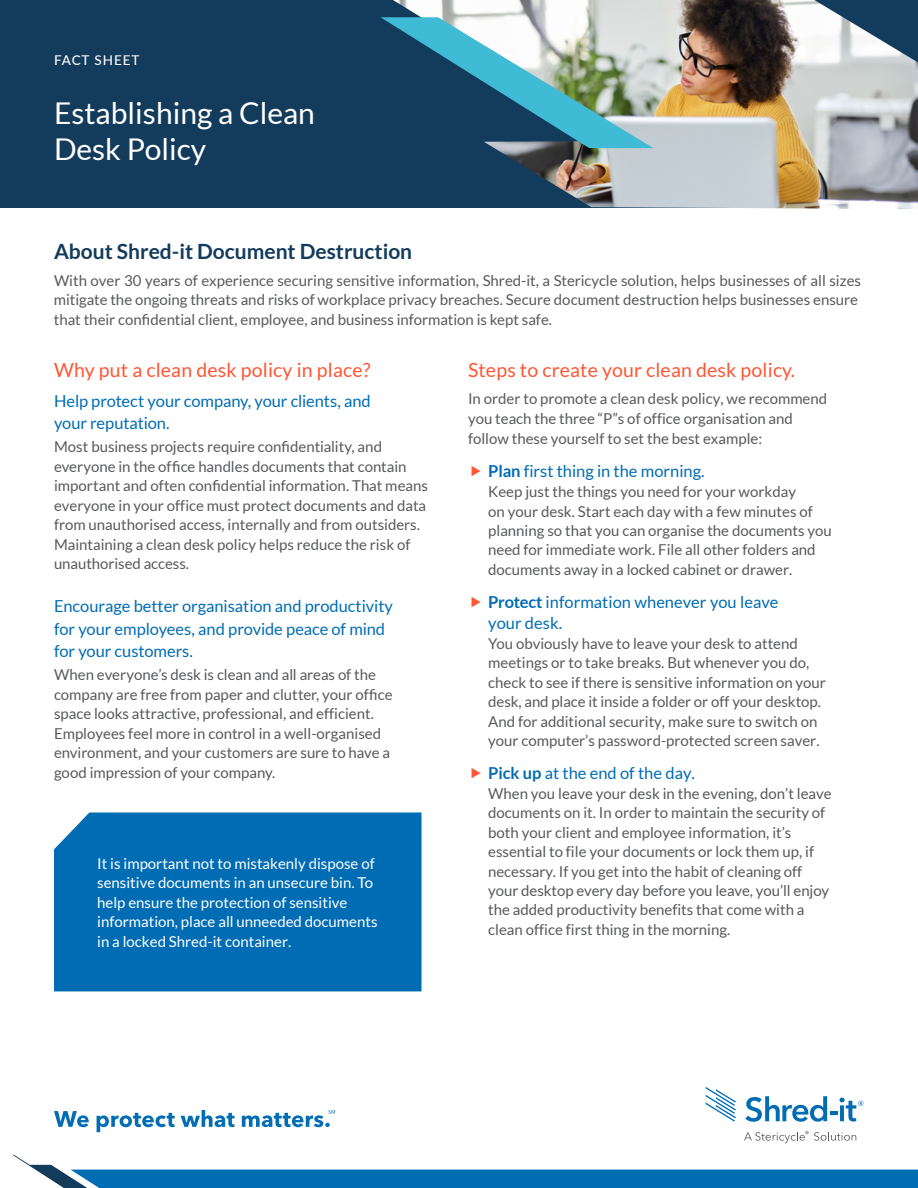
<style>
.page{position:relative;width:918px;height:1188px;background:#fff}
.page>*{position:absolute;margin:0;border:0;box-sizing:border-box;transform-origin:0 0}
.t1{font:30px/36px "Lato";color:#fff}
.t2{font:700 21px "Lato";color:#133b5c}
.t3{font:19.5px "Lato";letter-spacing:.01em;color:#ff5633}
.t4{font:16.5px/22.5px "Lato";letter-spacing:-.005em;color:#006cb4}
.t5{font:15px/19.5px "Lato";color:#58595b}
.t6{font:15px/19.5px "Lato";color:#fff}
.t7{font:500 13.5px "Lato";letter-spacing:.07em;color:#f8fafb}
.s1{font-weight:700}
</style>
<div class="page">
<div style="left:54px;top:812px;width:368px;height:179px;background:#006cb4"></div>
<div style="left:0;top:0;width:918px;height:207px;background:#133b5c"></div>
<svg style="left:54px;top:1111px;width:35px;height:16px"></svg>
<svg style="left:97px;top:1113px;width:78px;height:19px"></svg>
<svg style="left:181px;top:1110px;width:54px;height:17px"></svg>
<svg style="left:242px;top:1110px;width:93px;height:17px"></svg>
<svg style="left:706px;top:1087px;width:30px;height:34px"></svg>
<svg style="left:745px;top:1096px;width:118px;height:26px"></svg>
<svg style="left:744px;top:1131px;width:112px;height:12px"></svg>
<svg style="left:13px;top:1155px;width:905px;height:33px"></svg>
<img style="left:393px;top:0;width:525px;height:209px">
<svg style="left:381px;top:17px;width:272px;height:131px"></svg>
<p class="t7" style="left:54px;top:50px;width:87px">FACT SHEET</p>
<h1 class="t1" style="left:54px;top:95px;width:262px">Establishing a Clean<br>Desk Policy</h1>
<h2 class="t2" style="left:54px;top:240px;width:360px">About Shred-it Document Destruction</h2>
<p class="t5" style="left:54px;top:270px;width:809px">With over 30 years of experience securing sensitive information, Shred-it, a Stericycle solution, helps businesses of all sizes mitigate the ongoing threats and risks of workplace privacy breaches. Secure document destruction helps businesses ensure that their confidential client, employee, and business information is kept safe.</p>
<h3 class="t3" style="left:54px;top:360px;width:318px">Why put a clean desk policy in place?</h3>
<p class="t4" style="left:54px;top:389px;width:318px">Help protect your company, your clients, and your reputation.</p>
<p class="t5" style="left:54px;top:437px;width:376px">Most business projects require confidentiality, and everyone in the office handles documents that contain important and often confidential information. That means everyone in your office must protect documents and data from unauthorised access, internally and from outsiders.<br>Maintaining a clean desk policy helps reduce the risk of unauthorised access.</p>
<p class="t4" style="left:54px;top:595px;width:340px">Encourage better organisation and productivity for your employees, and provide peace of mind for your customers.</p>
<p class="t5" style="left:54px;top:665px;width:340px">When everyone’s desk is clean and all areas of the company are free from paper and clutter, your office space looks attractive, professional, and efficient.<br>Employees feel more in control in a well-organised environment, and your customers are sure to have a good impression of your company.</p>
<h3 class="t3" style="left:468px;top:360px;width:329px">Steps to create your clean desk policy.</h3>
<p class="t5" style="left:468px;top:388px;width:361px;line-height:20.2px">In order to promote a clean desk policy, we recommend you teach the three “P”s of office organisation and follow these yourself to set the best example:</p>
<p class="t4" style="left:488px;top:460px;width:218px"><span class="s1">Plan</span> first thing in the morning.</p>
<p class="t5" style="left:488px;top:482px;width:345px">Keep just the things you need for your workday<br>on your desk. Start each day with a few minutes of planning so that you can organise the documents you need for immediate work. File all other folders and documents away in a locked cabinet or drawer.</p>
<p class="t4" style="left:488px;top:591px;width:292px;line-height:21.3px"><span class="s1">Protect</span> information whenever you leave your desk.</p>
<p class="t5" style="left:488px;top:634px;width:339px">You obviously have to leave your desk to attend meetings or to take breaks. But whenever you do, check to see if there is sensitive information on your desk, and place it inside a folder or off your desktop.<br>And for additional security, make sure to switch on your computer’s password-protected screen saver.</p>
<p class="t4" style="left:488px;top:762px;width:208px"><span class="s1">Pick up</span> at the end of the day.</p>
<p class="t5" style="left:488px;top:784px;width:345px">When you leave your desk in the evening, don’t leave documents on it. In order to maintain the security of both your client and employee information, it’s essential to file your documents or lock them up, if necessary. If you get into the habit of cleaning off your desktop every day before you leave, you’ll enjoy the added productivity benefits that come with a clean office first thing in the morning.</p>
<p class="t6" style="left:97px;top:854px;width:282px">It is important not to mistakenly dispose of sensitive documents in an unsecure bin. To help ensure the protection of sensitive information, place all unneeded documents in a locked Shred-it container.</p>
</div>
